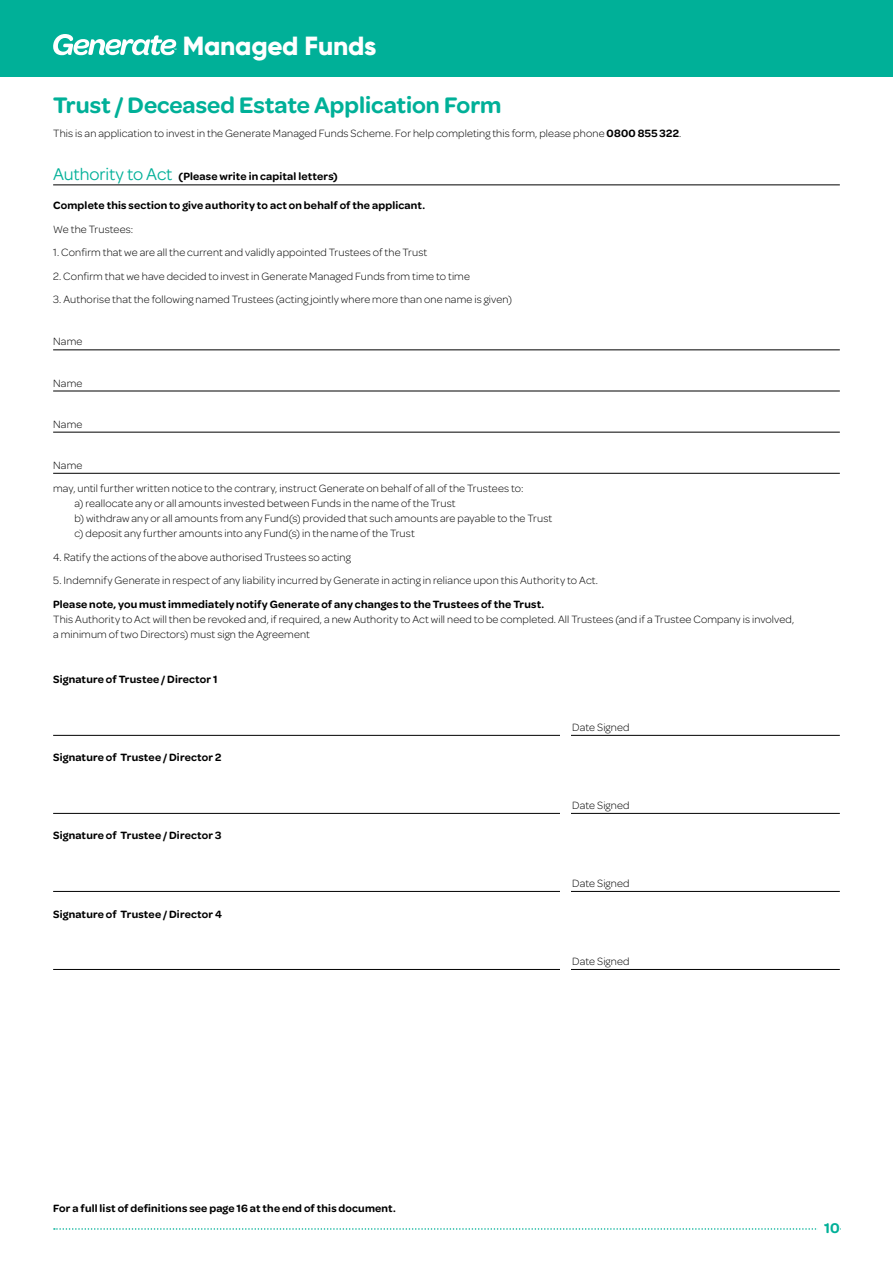
<style>
.page{position:relative;width:893px;height:1263px;background:#fff}
.page>*{position:absolute;margin:0;border:0;box-sizing:border-box;transform-origin:0 0}
.t1{font:800 26.25px "Gilroy";letter-spacing:-.01em;color:#fff}
.t2{font:600 24px "Omnes";color:#00b098}
.t3{font:600 15px "Omnes";color:#00b098}
.t4{font:300 11.25px/15px "Omnes";letter-spacing:.015em;color:#000}
.t5{font:600 11.25px "Omnes";letter-spacing:.015em;color:#000}
.s1{font-weight:600}
.s2{font-weight:400;font-size:18px;color:#00b098}
</style>
<div class="page">
<svg style="left:54px;top:1228px;width:764px;height:2px"></svg>
<div style="left:0;top:0;width:893px;height:76px;background:#00b098"></div>
<svg style="left:53px;top:34px;width:123px;height:21px"></svg>
<hr style="left:53px;top:184px;width:787px;height:1px;background:#000">
<hr style="left:53px;top:350px;width:787px;height:1px;background:#000">
<hr style="left:53px;top:391px;width:787px;height:1px;background:#000">
<hr style="left:53px;top:432px;width:787px;height:1px;background:#000">
<hr style="left:53px;top:473px;width:787px;height:1px;background:#000">
<hr style="left:53px;top:735px;width:787px;height:1px;background:#000">
<hr style="left:53px;top:813px;width:787px;height:1px;background:#000">
<hr style="left:53px;top:891px;width:787px;height:1px;background:#000">
<hr style="left:53px;top:969px;width:787px;height:1px;background:#000">
<div style="left:560px;top:715px;width:11px;height:261px;background:#fff"></div>
<h1 class="t1" style="left:183px;top:29px;width:195px">Managed Funds</h1>
<h2 class="t2" style="left:53px;top:91px;width:450px">Trust / Deceased Estate Application Form</h2>
<p class="t4" style="left:53px;top:125px;width:630px">This is an application to invest in the Generate Managed Funds Scheme. For help completing this form, please phone <span class="s1">0800 855 322</span>.</p>
<p class="t5" style="left:53px;top:170px;width:286px"><span class="s2">Authority to Act</span> (Please write in capital letters)</p>
<p class="t5" style="left:53px;top:199px;width:374px">Complete this section to give authority to act on behalf of the applicant.</p>
<p class="t4" style="left:53px;top:222px;width:82px">We the Trustees:</p>
<p class="t4" style="left:53px;top:245px;width:376px">1. Confirm that we are all the current and validly appointed Trustees of the Trust</p>
<p class="t4" style="left:53px;top:269px;width:418px">2. Confirm that we have decided to invest in Generate Managed Funds from time to time</p>
<p class="t4" style="left:53px;top:292px;width:460px">3. Authorise that the following named Trustees (acting jointly where more than one name is given)</p>
<p class="t4" style="left:53px;top:334px;width:31px">Name</p>
<p class="t4" style="left:53px;top:375px;width:31px">Name</p>
<p class="t4" style="left:53px;top:416px;width:31px">Name</p>
<p class="t4" style="left:53px;top:453px;width:472px;line-height:23.5px">Name<br>may, until further written notice to the contrary, instruct Generate on behalf of all of the Trustees to:</p>
<p class="t4" style="left:74px;top:496px;width:479px">a) reallocate any or all amounts invested between Funds in the name of the Trust<br>b) withdraw any or all amounts from any Fund(s) provided that such amounts are payable to the Trust c) deposit any further amounts into any Fund(s) in the name of the Trust</p>
<p class="t4" style="left:53px;top:550px;width:299px">4. Ratify the actions of the above authorised Trustees so acting</p>
<p class="t4" style="left:53px;top:573px;width:546px">5. Indemnify Generate in respect of any liability incurred by Generate in acting in reliance upon this Authority to Act.</p>
<p class="t5" style="left:53px;top:598px;width:493px">Please note, you must immediately notify Generate of any changes to the Trustees of the Trust.</p>
<p class="t4" style="left:53px;top:612px;width:743px">This Authority to Act will then be revoked and, if required, a new Authority to Act will need to be completed. All Trustees (and if a Trustee Company is involved, a minimum of two Directors) must sign the Agreement</p>
<p class="t5" style="left:53px;top:673px;width:166px">Signature of Trustee / Director 1</p>
<p class="t4" style="left:572px;top:720px;width:59px">Date Signed</p>
<p class="t5" style="left:53px;top:751px;width:170px">Signature of Trustee / Director 2</p>
<p class="t4" style="left:572px;top:798px;width:59px">Date Signed</p>
<p class="t5" style="left:53px;top:829px;width:170px">Signature of Trustee / Director 3</p>
<p class="t4" style="left:572px;top:876px;width:59px">Date Signed</p>
<p class="t5" style="left:53px;top:907px;width:170px">Signature of Trustee / Director 4</p>
<p class="t4" style="left:572px;top:954px;width:59px">Date Signed</p>
<p class="t5" style="left:53px;top:1202px;width:344px">For a full list of definitions see page 16 at the end of this document.</p>
<h3 class="t3" style="left:824px;top:1220px;width:17px">10</h3>
</div>
